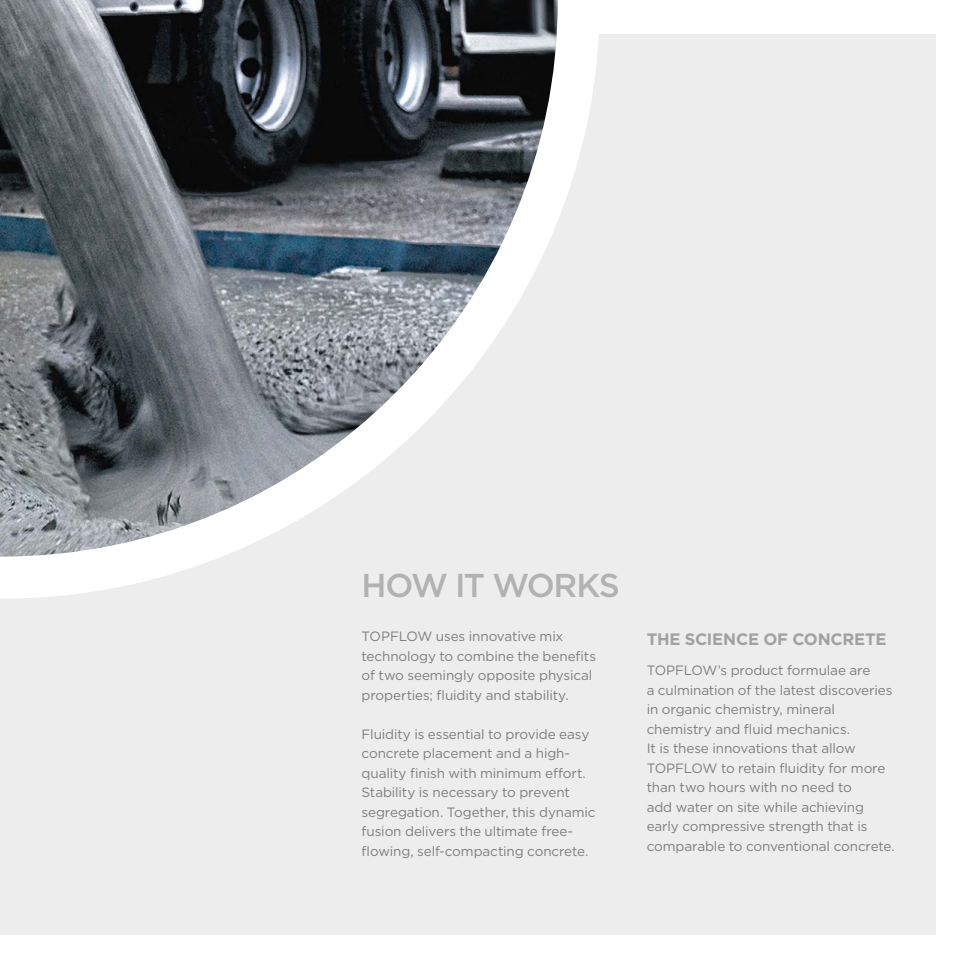
<style>
.page{position:relative;width:970px;height:970px;background:#fff}
.page>*{position:absolute;margin:0;border:0;box-sizing:border-box;transform-origin:0 0}
.t1{font:500 33px "Gotham";letter-spacing:-.045em;color:#b3b2b2}
.t2{font:700 16.5px "Gotham";letter-spacing:-.01em;color:#a1a1a1}
.t3{font:13.5px/19.5px "Gotham";letter-spacing:-.01em;color:#7e7e7d}
</style>
<div class="page">
<div style="left:0;top:35px;width:935px;height:900px;background:#ededed"></div>
<svg style="left:0;top:0;width:600px;height:598px"></svg>
<img style="left:0;top:0;width:557px;height:556px">
<h1 class="t1" style="left:361px;top:564px;width:260px">HOW IT WORKS</h1>
<p class="t3" style="left:361px;top:626px;width:236px">TOPFLOW uses innovative mix technology to combine the benefits of two seemingly opposite physical properties; fluidity and stability.</p>
<p class="t3" style="left:361px;top:723px;width:235px">Fluidity is essential to provide easy concrete placement and a high&shy;quality finish with minimum effort.<br>Stability is necessary to prevent segregation. Together, this dynamic fusion delivers the ultimate free&shy;flowing, self-compacting concrete.</p>
<p class="t2" style="left:646px;top:628px;width:241px">THE SCIENCE OF CONCRETE</p>
<p class="t3" style="left:646px;top:660px;width:249px">TOPFLOW’s product formulae are<br>a culmination of the latest discoveries in organic chemistry, mineral chemistry and fluid mechanics.<br>It is these innovations that allow TOPFLOW to retain fluidity for more than two hours with no need to<br>add water on site while achieving early compressive strength that is comparable to conventional concrete.</p>
</div>
